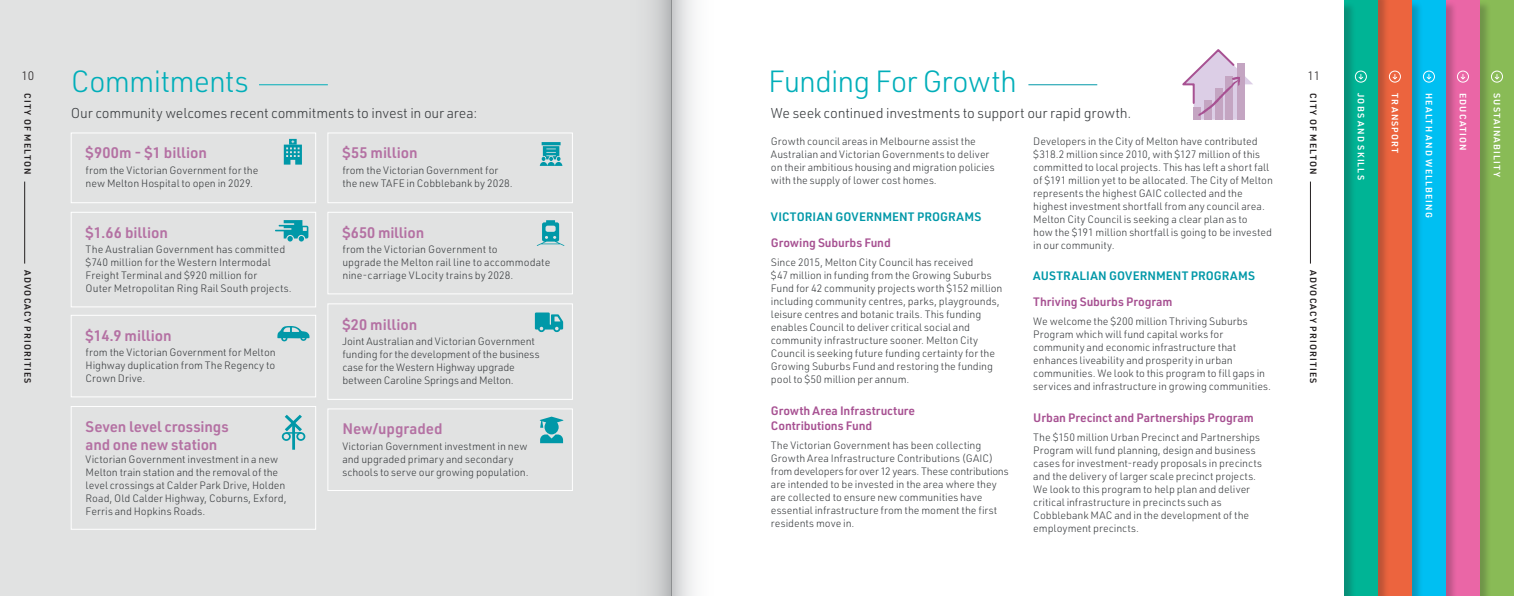
<style>
.page{position:relative;width:1514px;height:596px;background:#fff}
.page>*{position:absolute;margin:0;border:0;box-sizing:border-box;transform-origin:0 0}
.Body{font:300 30px "URWDIN";letter-spacing:-.03em;color:#00aeb9}
.Body-2{font:600 15px "URWDIN";letter-spacing:-.005em;color:#b471a3}
._2023_body_10_5{font:600 15px/18px "URWDIN";letter-spacing:-.01em;color:#b471a3}
._2023_body_10_5-2{font:300 14px "URWDIN";letter-spacing:-.015em;color:#393c3f}
._2023_body_10_5-3{font:600 12px/15px "URWDIN";letter-spacing:-.005em;color:#a75192}
._20223_H2{font:600 12px "URWDIN";letter-spacing:.01em;color:#0098a8}
.t1{font:300 12px "URWDIN";color:#231f20}
._2023_body_10_5-4{font:300 10.5px/13px "URWDIN";letter-spacing:-.005em;color:#393c3f}
.t2{font:600 9px "URWDIN";letter-spacing:.125em;color:#fff}
.t3{font:600 9px "URWDIN";letter-spacing:.12em;color:#231f20}
</style>
<div class="page">
<div style="left:1456px;top:0;width:58px;height:595px;background:#89bb56"></div>
<svg style="left:1491px;top:71px;width:11px;height:11px"></svg>
<div style="left:1421px;top:0;width:70px;height:595px;background:#231f20;opacity:.25"></div>
<div style="left:1422px;top:0;width:58px;height:595px;background:#ea66a6"></div>
<svg style="left:1457px;top:71px;width:11px;height:11px"></svg>
<div style="left:1387px;top:0;width:70px;height:595px;background:#231f20;opacity:.25"></div>
<div style="left:1388px;top:0;width:58px;height:595px;background:#00bff2"></div>
<svg style="left:1423px;top:71px;width:11px;height:11px"></svg>
<div style="left:1378px;top:0;width:45px;height:595px;background:#231f20;opacity:.25"></div>
<div style="left:1378px;top:0;width:34px;height:595px;background:#ec643e"></div>
<svg style="left:1389px;top:71px;width:11px;height:11px"></svg>
<div style="left:1343px;top:0;width:46px;height:595px;background:#231f20;opacity:.25"></div>
<svg style="left:1344px;top:0;width:34px;height:595px;background:#01ac8f"></svg>
<svg style="left:1356px;top:71px;width:10px;height:11px"></svg>
<div style="left:672px;top:0;width:672px;height:595px;background:#fff"></div>
<div style="left:0;top:0;width:672px;height:595px;background:#e1e2e2"></div>
<hr style="left:1028px;top:84px;width:69px;height:1px;background:#0098a8">
<hr style="left:259px;top:84px;width:69px;height:1px;background:#00aeb9">
<svg style="left:327px;top:408px;width:246px;height:83px"></svg>
<svg style="left:327px;top:212px;width:246px;height:82px"></svg>
<svg style="left:71px;top:132px;width:245px;height:71px"></svg>
<svg style="left:71px;top:315px;width:245px;height:82px"></svg>
<svg style="left:71px;top:406px;width:245px;height:123px"></svg>
<svg style="left:327px;top:132px;width:246px;height:71px"></svg>
<svg style="left:327px;top:303px;width:246px;height:96px"></svg>
<svg style="left:71px;top:212px;width:245px;height:95px"></svg>
<svg style="left:1182px;top:49px;width:71px;height:71px"></svg>
<hr style="left:1310px;top:181px;width:1px;height:82px;background:#231f20">
<hr style="left:24px;top:181px;width:1px;height:82px;background:#231f20">
<div style="left:672px;top:0;width:49px;height:595px;background:linear-gradient(to right,#d8d9da,#fff)"></div>
<div style="left:623px;top:0;width:49px;height:595px;background:linear-gradient(to right,#eaebea,#c0c2c3)"></div>
<p class="Body" style="left:71px;top:62px;width:180px">Commitments</p>
<p class="Body" style="left:768px;top:62px;width:250px">Funding For Growth</p>
<p class="t1" style="left:22px;top:67px;width:14px">10</p>
<p class="t1" style="left:1307px;top:67px;width:14px">11</p>
<p class="t3" style="left:34px;top:93px;width:83px;rotate:90deg">CITY OF MELTON</p>
<p class="t3" style="left:1319px;top:93px;width:83px;rotate:90deg">CITY OF MELTON</p>
<p class="_2023_body_10_5-2" style="left:71px;top:103px;width:408px">Our community welcomes recent commitments to invest in our area:</p>
<p class="_2023_body_10_5-2" style="left:771px;top:103px;width:362px">We seek continued investments to support our rapid growth.</p>
<p class="_2023_body_10_5-4" style="left:771px;top:134px;width:225px">Growth council areas in Melbourne assist the Australian and Victorian Governments to deliver on their ambitious housing and migration policies with the supply of lower cost homes.</p>
<p class="_20223_H2" style="left:771px;top:208px;width:212px">VICTORIAN GOVERNMENT PROGRAMS</p>
<p class="_2023_body_10_5-3" style="left:771px;top:234px;width:121px">Growing Suburbs Fund</p>
<p class="_2023_body_10_5-4" style="left:771px;top:255px;width:233px">Since 2015, Melton City Council has received<br>$47 million in funding from the Growing Suburbs Fund for 42 community projects worth $152 million including community centres, parks, playgrounds, leisure centres and botanic trails. This funding enables Council to deliver critical social and community infrastructure sooner. Melton City Council is seeking future funding certainty for the Growing Suburbs Fund and restoring the funding pool to $50 million per annum.</p>
<p class="_2023_body_10_5-3" style="left:771px;top:402px;width:146px">Growth Area Infrastructure<br>Contributions Fund</p>
<p class="_2023_body_10_5-4" style="left:771px;top:437px;width:239px">The Victorian Government has been collecting Growth Area Infrastructure Contributions (GAIC) from developers for over 12 years. These contributions are intended to be invested in the area where they are collected to ensure new communities have essential infrastructure from the moment the first residents move in.</p>
<p class="_2023_body_10_5-4" style="left:1033px;top:134px;width:241px">Developers in the City of Melton have contributed $318.2 million since 2010, with $127 million of this committed to local projects. This has left a short fall of $191 million yet to be allocated. The City of Melton represents the highest GAIC collected and the highest investment shortfall from any council area.<br>Melton City Council is seeking a clear plan as to<br>how the $191 million shortfall is going to be invested in our community.</p>
<p class="_20223_H2" style="left:1033px;top:267px;width:223px">AUSTRALIAN GOVERNMENT PROGRAMS</p>
<p class="_2023_body_10_5-3" style="left:1033px;top:294px;width:141px">Thriving Suburbs Program</p>
<p class="_2023_body_10_5-4" style="left:1033px;top:314px;width:239px">We welcome the $200 million Thriving Suburbs Program which will fund capital works for community and economic infrastructure that enhances liveability and prosperity in urban communities. We look to this program to fill gaps in services and infrastructure in growing communities.</p>
<p class="_2023_body_10_5-3" style="left:1033px;top:409px;width:222px">Urban Precinct and Partnerships Program</p>
<p class="_2023_body_10_5-4" style="left:1033px;top:430px;width:230px">The $150 million Urban Precinct and Partnerships Program will fund planning, design and business cases for investment-ready proposals in precincts and the delivery of larger scale precinct projects.<br>We look to this program to help plan and deliver critical infrastructure in precincts such as Cobblebank MAC and in the development of the employment precincts.</p>
<p class="Body-2" style="left:86px;top:142px;width:123px">$900m - $1 billion</p>
<p class="_2023_body_10_5-4" style="left:86px;top:163px;width:174px">from the Victorian Government for the new Melton Hospital to open in 2029.</p>
<p class="Body-2" style="left:86px;top:222px;width:84px">$1.66 billion</p>
<p class="_2023_body_10_5-4" style="left:86px;top:243px;width:208px">The Australian Government has committed $740 million for the Western Intermodal Freight Terminal and $920 million for<br>Outer Metropolitan Ring Rail South projects.</p>
<p class="Body-2" style="left:86px;top:325px;width:88px">$14.9 million</p>
<p class="_2023_body_10_5-4" style="left:86px;top:345px;width:192px;text-align:justify">from the Victorian Government for Melton Highway duplication from The Regency to Crown Drive.</p>
<p class="_2023_body_10_5" style="left:86px;top:416px;width:144px">Seven level crossings and one new station</p>
<p class="_2023_body_10_5-4" style="left:86px;top:452px;width:202px">Victorian Government investment in a new Melton train station and the removal of the level crossings at Calder Park Drive, Holden Road, Old Calder Highway, Coburns, Exford, Ferris and Hopkins Roads.</p>
<p class="Body-2" style="left:342px;top:142px;width:77px">$55 million</p>
<p class="_2023_body_10_5-4" style="left:342px;top:163px;width:172px">from the Victorian Government for the new TAFE in Cobblebank by 2028.</p>
<p class="_2023_body_10_5" style="left:342px;top:222px;width:83px">$650 million</p>
<p class="_2023_body_10_5-4" style="left:342px;top:243px;width:209px">from the Victorian Government to<br>upgrade the Melton rail line to accommodate nine‑carriage VLocity trains by 2028.</p>
<p class="Body-2" style="left:342px;top:314px;width:76px">$20 million</p>
<p class="_2023_body_10_5-4" style="left:342px;top:334px;width:199px">Joint Australian and Victorian Government funding for the development of the business case for the Western Highway upgrade between Caroline Springs and Melton.</p>
<p class="Body-2" style="left:342px;top:418px;width:102px">New/upgraded</p>
<p class="_2023_body_10_5-4" style="left:342px;top:439px;width:188px">Victorian Government investment in new and upgraded primary and secondary schools to serve our growing population.</p>
<p class="t3" style="left:34px;top:270px;width:115px;rotate:90deg">ADVOCACY PRIORITIES</p>
<p class="t3" style="left:1319px;top:270px;width:115px;rotate:90deg">ADVOCACY PRIORITIES</p>
<p class="t2" style="left:1367px;top:93px;width:88px;rotate:90deg">JOBS AND SKILLS</p>
<p class="t2" style="left:1401px;top:93px;width:62px;rotate:90deg">TRANSPORT</p>
<p class="t2" style="left:1435px;top:93px;width:126px;rotate:90deg">HEALTH AND WELLBEING</p>
<p class="t2" style="left:1469px;top:93px;width:59px;rotate:90deg">EDUCATION</p>
<p class="t2" style="left:1503px;top:93px;width:85px;rotate:90deg">SUSTAINABILITY</p>
</div>
